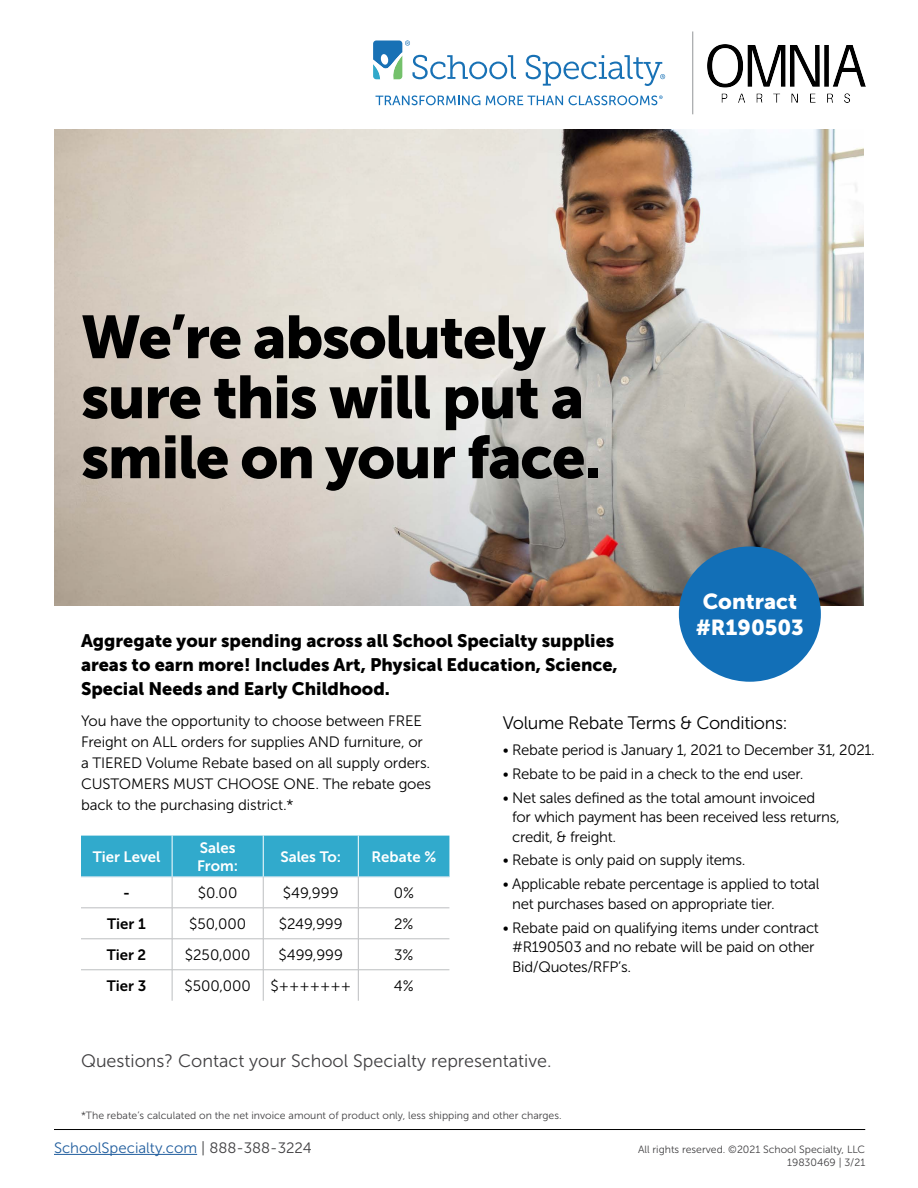
<style>
.page{position:relative;width:918px;height:1188px;background:#fff}
.page>*{position:absolute;margin:0;border:0;box-sizing:border-box;transform-origin:0 0}
.t1{font:60px/60px "Museo Sans 900";letter-spacing:-.025em;color:#000}
.t2{font:21.6px/26px "Museo Sans 900";color:#fff;text-align:center}
.t3{font:18px/24px "Museo Sans 900";color:#000}
.t4{font:18px "Museo Sans 300";color:#414042}
.t5{font:18px "Museo Sans 300";letter-spacing:-.02em;color:#000}
.t6{font:15px/19.5px "Museo Sans 300";letter-spacing:-.02em;color:#000}
.t7{font:15px/18px "Museo Sans 700";color:#fff}
.t8{font:15px "Museo Sans 300";color:#215e9e}
.t9{font:15px "Museo Sans 700";color:#000}
.t10{font:10.5px/13.5px "Museo Sans 300";color:#414042;text-align:right}
.s1{color:#414042}
</style>
<div class="page">
<img style="left:54px;top:129px;width:810px;height:477px">
<hr style="left:692px;top:31px;width:1px;height:83px;background:#939598">
<svg style="left:526px;top:55px;width:139px;height:31px"></svg>
<svg style="left:373px;top:41px;width:143px;height:38px"></svg>
<svg style="left:376px;top:95px;width:104px;height:10px"></svg>
<svg style="left:486px;top:95px;width:77px;height:10px"></svg>
<svg style="left:569px;top:95px;width:94px;height:10px"></svg>
<hr style="left:54px;top:1129px;width:811px;height:1px;background:#000">
<hr style="left:54px;top:1154px;width:143px;height:1px;background:#215e9e">
<div style="left:679px;top:546px;width:142px;height:136px;background:#126fb7;border-radius:50%"></div>
<div style="left:81px;top:836px;width:368px;height:41px;background:#31aacc"></div>
<svg style="left:81px;top:878px;width:368px;height:123px"></svg>
<hr style="left:172px;top:836px;width:1px;height:41px;background:#fff">
<hr style="left:263px;top:836px;width:1px;height:41px;background:#fff">
<hr style="left:358px;top:836px;width:1px;height:41px;background:#fff">
<hr style="left:81px;top:877px;width:91px;height:1px;background:#c5deeb">
<hr style="left:172px;top:877px;width:91px;height:1px;background:#c5deeb">
<hr style="left:263px;top:877px;width:95px;height:1px;background:#c5deeb">
<hr style="left:358px;top:877px;width:91px;height:1px;background:#c5deeb">
<hr style="left:172px;top:877px;width:1px;height:31px;background:#bcbec0">
<hr style="left:263px;top:877px;width:1px;height:31px;background:#bcbec0">
<hr style="left:358px;top:877px;width:1px;height:31px;background:#bcbec0">
<hr style="left:81px;top:908px;width:91px;height:1px;background:#bcbec0">
<hr style="left:172px;top:908px;width:91px;height:1px;background:#bcbec0">
<hr style="left:172px;top:908px;width:1px;height:31px;background:#bcbec0">
<hr style="left:263px;top:908px;width:95px;height:1px;background:#bcbec0">
<hr style="left:263px;top:908px;width:1px;height:31px;background:#bcbec0">
<hr style="left:358px;top:908px;width:91px;height:1px;background:#bcbec0">
<hr style="left:358px;top:908px;width:1px;height:31px;background:#bcbec0">
<hr style="left:81px;top:939px;width:91px;height:1px;background:#bcbec0">
<hr style="left:172px;top:939px;width:91px;height:1px;background:#bcbec0">
<hr style="left:172px;top:939px;width:1px;height:31px;background:#bcbec0">
<hr style="left:263px;top:939px;width:95px;height:1px;background:#bcbec0">
<hr style="left:263px;top:939px;width:1px;height:31px;background:#bcbec0">
<hr style="left:358px;top:939px;width:91px;height:1px;background:#bcbec0">
<hr style="left:358px;top:939px;width:1px;height:31px;background:#bcbec0">
<hr style="left:81px;top:970px;width:91px;height:1px;background:#bcbec0">
<hr style="left:172px;top:970px;width:91px;height:1px;background:#bcbec0">
<hr style="left:172px;top:970px;width:1px;height:31px;background:#bcbec0">
<hr style="left:263px;top:970px;width:95px;height:1px;background:#bcbec0">
<hr style="left:263px;top:970px;width:1px;height:31px;background:#bcbec0">
<hr style="left:358px;top:970px;width:91px;height:1px;background:#bcbec0">
<hr style="left:358px;top:970px;width:1px;height:31px;background:#bcbec0">
<img style="left:707px;top:45px;width:159px;height:57px">
<h1 class="t1" style="left:81px;top:307px;width:521px">We’re absolutely sure this will put a smile on your face.</h1>
<p class="t3" style="left:81px;top:628px;width:538px">Aggregate your spending across all School Specialty supplies areas to earn more! Includes Art, Physical Education, Science,<br>Special Needs and Early Childhood.</p>
<h2 class="t2" style="left:696px;top:589px;width:110px">Contract #R190503</h2>
<p class="t6" style="left:81px;top:710px;width:352px;line-height:21px">You have the opportunity to choose between FREE Freight on ALL orders for supplies AND furniture, or a TIERED Volume Rebate based on all supply orders.<br>CUSTOMERS MUST CHOOSE ONE. The rebate goes back to the purchasing district.*</p>
<p class="t7" style="left:93px;top:848px;width:69px">Tier Level</p>
<p class="t7" style="left:197px;top:839px;width:43px">Sales<br>From:</p>
<p class="t7" style="left:280px;top:848px;width:62px">Sales To:</p>
<p class="t7" style="left:372px;top:848px;width:66px">Rebate %</p>
<p class="t9" style="left:123px;top:884px;width:8px">-</p>
<p class="t6" style="left:198px;top:883px;width:41px">$0.00</p>
<p class="t6" style="left:283px;top:883px;width:57px">$49,999</p>
<p class="t6" style="left:394px;top:883px;width:22px">0%</p>
<p class="t9" style="left:107px;top:915px;width:40px">Tier 1</p>
<p class="t6" style="left:189px;top:914px;width:59px">$50,000</p>
<p class="t6" style="left:279px;top:914px;width:66px">$249,999</p>
<p class="t6" style="left:394px;top:914px;width:21px">2%</p>
<p class="t9" style="left:107px;top:946px;width:41px">Tier 2</p>
<p class="t6" style="left:185px;top:945px;width:67px">$250,000</p>
<p class="t6" style="left:278px;top:945px;width:66px">$499,999</p>
<p class="t6" style="left:394px;top:945px;width:21px">3%</p>
<p class="t9" style="left:107px;top:977px;width:41px">Tier 3</p>
<p class="t6" style="left:184px;top:976px;width:68px">$500,000</p>
<p class="t6" style="left:270px;top:976px;width:82px">$+++++++</p>
<p class="t6" style="left:394px;top:976px;width:21px">4%</p>
<p class="t5" style="left:503px;top:713px;width:287px">Volume Rebate Terms &amp; Conditions:</p>
<p class="t6" style="left:503px;top:740px;width:374px">• Rebate period is January 1, 2021 to December 31, 2021.</p>
<p class="t6" style="left:503px;top:764px;width:302px">• Rebate to be paid in a check to the end user.</p>
<p class="t6" style="left:512px;top:788px;width:329px;text-indent:-9px">• Net sales defined as the total amount invoiced<br>for which payment has been received less returns, credit, &amp; freight.</p>
<p class="t6" style="left:503px;top:851px;width:244px">• Rebate is only paid on supply items.</p>
<p class="t6" style="left:512px;top:875px;width:309px;text-indent:-9px">• Applicable rebate percentage is applied to total net purchases based on appropriate tier.</p>
<p class="t6" style="left:512px;top:918px;width:308px;text-indent:-9px">• Rebate paid on qualifying items under contract #R190503 and no rebate will be paid on other<br>Bid/Quotes/RFP’s.</p>
<p class="t4" style="left:81px;top:1051px;width:472px">Questions? Contact your School Specialty representative.</p>
<p class="t10" style="left:81px;top:1109px;width:482px">*The rebate’s calculated on the net invoice amount of product only, less shipping and other charges.</p>
<p class="t8" style="left:54px;top:1140px;width:259px">SchoolSpecialty.com <span class="s1">| 888-388-3224</span></p>
<p class="t10" style="left:638px;top:1143px;width:229px">All rights reserved. ©2021 School Specialty, LLC<br>19830469 | 3/21</p>
</div>
